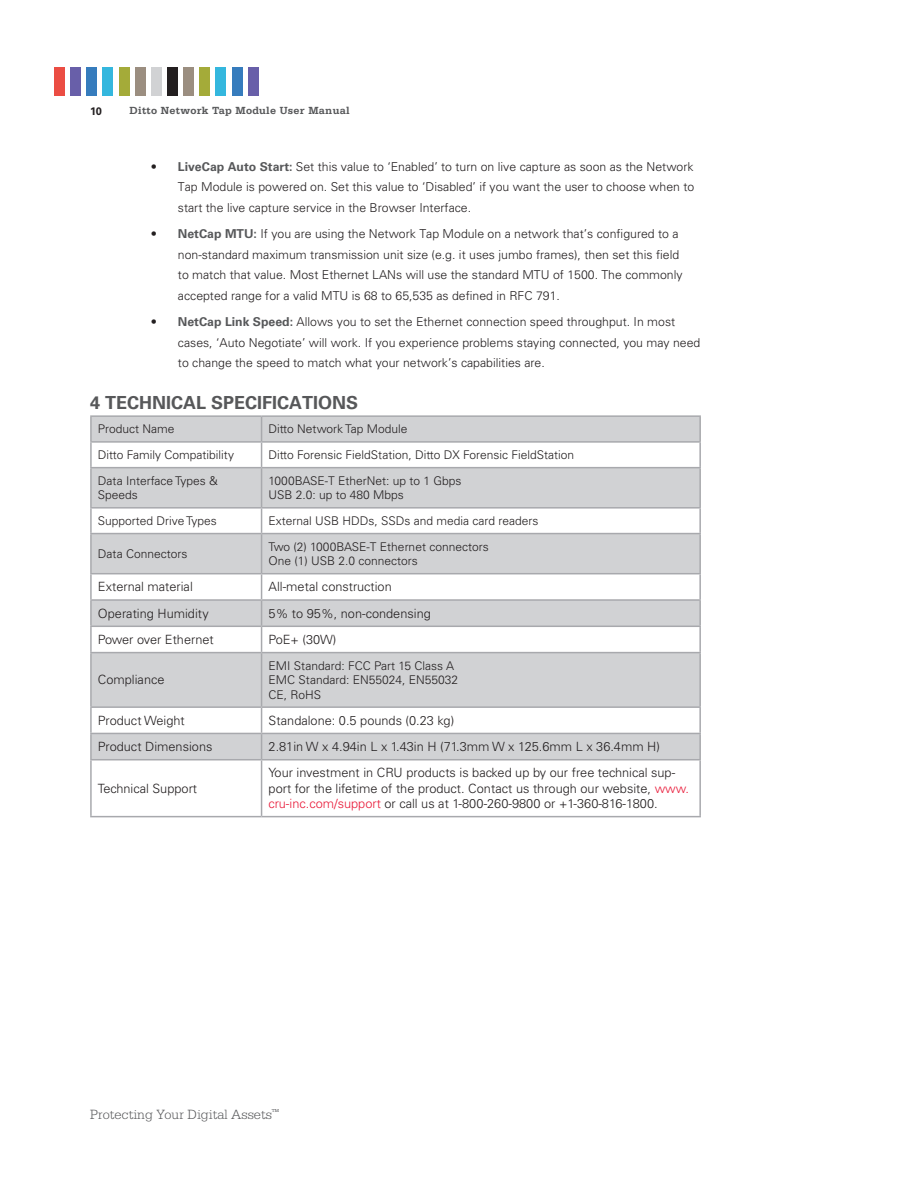
<style>
.page{position:relative;width:918px;height:1188px;background:#fff}
.page>*{position:absolute;margin:0;border:0;box-sizing:border-box;transform-origin:0 0}
.t1{font:700 18px "Univers LT Std";color:#57585a}
.t2{font:300 14.1px "Serifa Std";color:#57585a}
.t3{font:300 12.75px/15.3px "Univers LT Std";color:#231f20}
.t4{font:300 12.3px/20.4px "Univers LT Std";color:#231f20}
.t5{font:300 12px/14.4px "Univers LT Std";color:#231f20}
.t6{font:700 10.95px "Serifa Std";letter-spacing:.025em;color:#57585a}
.t7{font:700 10.95px "Univers LT Std";color:#231f20}
.t8{font:4.65px "Serifa Std";color:#57585a}
.s1{font-weight:700;color:#57585a}
.s2{color:#e91938}
</style>
<div class="page">
<div style="left:248px;top:68px;width:11px;height:28px;background:#685fa9"></div>
<div style="left:70px;top:68px;width:11px;height:28px;background:#685fa9"></div>
<div style="left:199px;top:68px;width:11px;height:28px;background:#a4ab39"></div>
<div style="left:119px;top:68px;width:10px;height:28px;background:#a4ab39"></div>
<div style="left:232px;top:68px;width:11px;height:28px;background:#367cbd"></div>
<div style="left:86px;top:68px;width:11px;height:28px;background:#367cbd"></div>
<div style="left:54px;top:68px;width:11px;height:28px;background:#eb4d43"></div>
<div style="left:183px;top:68px;width:11px;height:28px;background:#9b8e80"></div>
<div style="left:135px;top:68px;width:11px;height:28px;background:#9b8e80"></div>
<div style="left:216px;top:68px;width:10px;height:28px;background:#34b7de"></div>
<div style="left:102px;top:68px;width:11px;height:28px;background:#34b7de"></div>
<div style="left:151px;top:68px;width:11px;height:28px;background:#d1d2d4"></div>
<div style="left:167px;top:68px;width:11px;height:28px;background:#231f20"></div>
<svg style="left:92px;top:417px;width:607px;height:342px;fill:#d1d2d4"></svg>
<hr style="left:90px;top:415px;width:172px;height:2px;background:#a8a9ad">
<hr style="left:90px;top:417px;width:2px;height:24px;background:#a8a9ad">
<hr style="left:262px;top:415px;width:439px;height:2px;background:#a8a9ad">
<hr style="left:699px;top:417px;width:2px;height:24px;background:#a8a9ad">
<hr style="left:90px;top:441px;width:172px;height:2px;background:#a8a9ad">
<hr style="left:90px;top:443px;width:2px;height:24px;background:#a8a9ad">
<hr style="left:262px;top:441px;width:439px;height:2px;background:#a8a9ad">
<svg style="left:261px;top:417px;width:1px;height:50px"></svg>
<hr style="left:699px;top:443px;width:2px;height:24px;background:#a8a9ad">
<hr style="left:90px;top:467px;width:172px;height:1px;background:#a8a9ad">
<hr style="left:90px;top:468px;width:2px;height:39px;background:#a8a9ad">
<hr style="left:262px;top:467px;width:439px;height:1px;background:#a8a9ad">
<hr style="left:261px;top:468px;width:1px;height:39px;background:#a8a9ad">
<hr style="left:699px;top:468px;width:2px;height:39px;background:#a8a9ad">
<hr style="left:90px;top:507px;width:172px;height:2px;background:#a8a9ad">
<hr style="left:90px;top:509px;width:2px;height:24px;background:#a8a9ad">
<hr style="left:262px;top:507px;width:439px;height:2px;background:#a8a9ad">
<svg style="left:261px;top:509px;width:1px;height:24px"></svg>
<hr style="left:699px;top:509px;width:2px;height:24px;background:#a8a9ad">
<hr style="left:90px;top:533px;width:172px;height:1px;background:#a8a9ad">
<hr style="left:90px;top:534px;width:2px;height:39px;background:#a8a9ad">
<hr style="left:262px;top:533px;width:439px;height:1px;background:#a8a9ad">
<hr style="left:261px;top:534px;width:1px;height:39px;background:#a8a9ad">
<hr style="left:699px;top:534px;width:2px;height:39px;background:#a8a9ad">
<hr style="left:90px;top:573px;width:172px;height:1px;background:#a8a9ad">
<hr style="left:90px;top:574px;width:2px;height:25px;background:#a8a9ad">
<hr style="left:262px;top:573px;width:439px;height:1px;background:#a8a9ad">
<hr style="left:699px;top:574px;width:2px;height:25px;background:#a8a9ad">
<hr style="left:90px;top:599px;width:172px;height:2px;background:#a8a9ad">
<hr style="left:90px;top:601px;width:2px;height:25px;background:#a8a9ad">
<hr style="left:262px;top:599px;width:439px;height:2px;background:#a8a9ad">
<hr style="left:699px;top:601px;width:2px;height:25px;background:#a8a9ad">
<hr style="left:90px;top:626px;width:172px;height:1px;background:#a8a9ad">
<hr style="left:90px;top:627px;width:2px;height:25px;background:#a8a9ad">
<hr style="left:262px;top:626px;width:439px;height:1px;background:#a8a9ad">
<svg style="left:261px;top:574px;width:1px;height:78px"></svg>
<hr style="left:699px;top:627px;width:2px;height:25px;background:#a8a9ad">
<hr style="left:90px;top:652px;width:172px;height:1px;background:#a8a9ad">
<hr style="left:90px;top:653px;width:2px;height:53px;background:#a8a9ad">
<hr style="left:262px;top:652px;width:439px;height:1px;background:#a8a9ad">
<hr style="left:261px;top:653px;width:1px;height:53px;background:#a8a9ad">
<hr style="left:699px;top:653px;width:2px;height:53px;background:#a8a9ad">
<hr style="left:90px;top:706px;width:172px;height:2px;background:#a8a9ad">
<hr style="left:90px;top:708px;width:2px;height:25px;background:#a8a9ad">
<hr style="left:262px;top:706px;width:439px;height:2px;background:#a8a9ad">
<hr style="left:699px;top:708px;width:2px;height:25px;background:#a8a9ad">
<hr style="left:90px;top:733px;width:172px;height:1px;background:#a8a9ad">
<hr style="left:90px;top:734px;width:2px;height:25px;background:#a8a9ad">
<hr style="left:262px;top:733px;width:439px;height:1px;background:#a8a9ad">
<svg style="left:261px;top:708px;width:1px;height:51px"></svg>
<hr style="left:699px;top:734px;width:2px;height:25px;background:#a8a9ad">
<hr style="left:90px;top:759px;width:172px;height:1px;background:#a8a9ad">
<hr style="left:90px;top:760px;width:2px;height:56px;background:#a8a9ad">
<hr style="left:262px;top:759px;width:439px;height:1px;background:#a8a9ad">
<hr style="left:261px;top:760px;width:1px;height:56px;background:#a8a9ad">
<hr style="left:699px;top:760px;width:2px;height:56px;background:#a8a9ad">
<hr style="left:90px;top:816px;width:172px;height:1px;background:#a8a9ad">
<hr style="left:262px;top:816px;width:439px;height:1px;background:#a8a9ad">
<p class="t7" style="left:90px;top:105px;width:13px">10</p>
<p class="t6" style="left:129px;top:104px;width:222px">Ditto Network Tap Module User Manual</p>
<p class="t4" style="left:178px;top:156px;width:518px;text-align:justify;text-indent:-27px">• <span class="s1">LiveCap Auto Start:</span> Set this value to ‘Enabled’ to turn on live capture as soon as the Network Tap Module is powered on. Set this value to ‘Disabled’ if you want the user to choose when to start the live capture service in the Browser Interface.</p>
<p class="t4" style="left:178px;top:224px;width:506px;text-indent:-27px">• <span class="s1">NetCap MTU:</span> If you are using the Network Tap Module on a network that’s configured to a non-standard maximum transmission unit size (e.g. it uses jumbo frames), then set this field to match that value. Most Ethernet LANs will use the standard MTU of 1500. The commonly accepted range for a valid MTU is 68 to 65,535 as defined in RFC 791.</p>
<p class="t4" style="left:178px;top:312px;width:524px;text-indent:-27px">• <span class="s1">NetCap Link Speed:</span> Allows you to set the Ethernet connection speed throughput. In most cases, ‘Auto Negotiate’ will work. If you experience problems staying connected, you may need to change the speed to match what your network’s capabilities are.</p>
<h1 class="t1" style="left:90px;top:392px;width:270px">4 TECHNICAL SPECIFICATIONS</h1>
<p class="t5" style="left:98px;top:422px;width:78px">Product Name</p>
<p class="t5" style="left:269px;top:422px;width:140px">Ditto Network Tap Module</p>
<p class="t5" style="left:98px;top:448px;width:138px">Ditto Family Compatibility</p>
<p class="t5" style="left:269px;top:448px;width:307px">Ditto Forensic FieldStation, Ditto DX Forensic FieldStation</p>
<p class="t5" style="left:98px;top:473px;width:121px">Data Interface Types &amp;<br>Speeds</p>
<p class="t5" style="left:269px;top:473px;width:195px">1000BASE-T EtherNet: up to 1 Gbps<br>USB 2.0: up to 480 Mbps</p>
<p class="t5" style="left:98px;top:514px;width:120px">Supported Drive Types</p>
<p class="t5" style="left:269px;top:514px;width:272px">External USB HDDs, SSDs and media card readers</p>
<p class="t5" style="left:98px;top:547px;width:91px">Data Connectors</p>
<p class="t5" style="left:269px;top:539px;width:222px">Two (2) 1000BASE-T Ethernet connectors<br>One (1) USB 2.0 connectors</p>
<p class="t3" style="left:98px;top:579px;width:96px">External material</p>
<p class="t3" style="left:269px;top:579px;width:125px">All-metal construction</p>
<p class="t3" style="left:98px;top:606px;width:112px">Operating Humidity</p>
<p class="t3" style="left:269px;top:606px;width:164px">5% to 95%, non-condensing</p>
<p class="t3" style="left:98px;top:632px;width:117px">Power over Ethernet</p>
<p class="t3" style="left:269px;top:632px;width:69px">PoE+ (30W)</p>
<p class="t3" style="left:98px;top:672px;width:68px">Compliance</p>
<p class="t5" style="left:269px;top:658px;width:191px">EMI Standard: FCC Part 15 Class A<br>EMC Standard: EN55024, EN55032<br>CE, RoHS</p>
<p class="t3" style="left:98px;top:713px;width:88px">Product Weight</p>
<p class="t3" style="left:269px;top:713px;width:187px">Standalone: 0.5 pounds (0.23 kg)</p>
<p class="t3" style="left:98px;top:739px;width:116px">Product Dimensions</p>
<p class="t3" style="left:269px;top:739px;width:393px">2.81in W x 4.94in L x 1.43in H (71.3mm W x 125.6mm L x 36.4mm H)</p>
<p class="t3" style="left:98px;top:781px;width:101px">Technical Support</p>
<p class="t3" style="left:269px;top:765px;width:422px">Your investment in CRU products is backed up by our free technical sup&shy;port for the lifetime of the product. Contact us through our website, <span class="s2">www. cru-inc.com/support</span> or call us at 1-800-260-9800 or +1-360-816-1800.</p>
<p class="t2" style="left:90px;top:1106px;width:183px">Protecting Your Digital Assets</p>
<p class="t8" style="left:272px;top:1108px;width:9px">TM</p>
</div>
